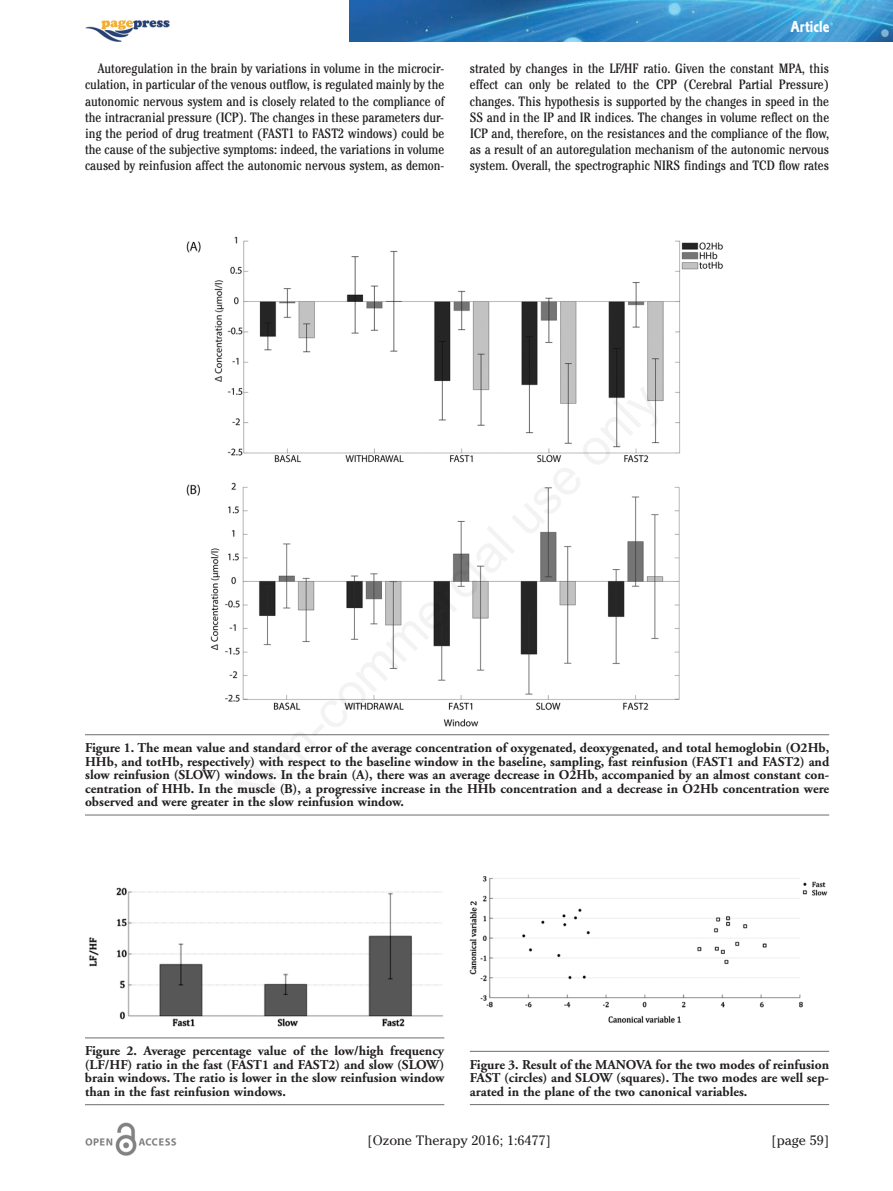
<style>
.page{position:relative;width:893px;height:1191px;background:#fff}
.page>*{position:absolute;margin:0;border:0;box-sizing:border-box;transform-origin:0 0}
.t1{font:16.5px "Corinthian Bold Condensed Plain";color:#fff}
.t2{font:700 13.5px/13.5px "Adobe Garamond";color:#231f20;text-align:justify}
.t3{font:condensed 13.5px/16.2px "Cheltenham";color:#231f20;text-align:justify}
.t4{font:13.5px "Cheltenham";color:#231f20}
</style>
<div class="page">
<img style="left:350px;top:0;width:543px;height:41px">
<img style="left:85px;top:1123px;width:92px;height:33px">
<img style="left:85px;top:20px;width:84px;height:22px">
<img style="left:186px;top:236px;width:537px;height:491px">
<hr style="left:85px;top:734px;width:744px;height:1px;background:#6c6d70">
<hr style="left:85px;top:814px;width:744px;height:1px;background:#6c6d70">
<img style="left:89px;top:887px;width:355px;height:140px">
<img style="left:469px;top:876px;width:358px;height:147px">
<hr style="left:85px;top:1037px;width:359px;height:1px;background:#6c6d70">
<hr style="left:85px;top:1104px;width:359px;height:1px;background:#6c6d70">
<hr style="left:470px;top:1051px;width:359px;height:1px;background:#6c6d70">
<hr style="left:470px;top:1104px;width:359px;height:1px;background:#6c6d70">
<p class="t1" style="left:790px;top:21px;width:40px">Article</p>
<p class="t3" style="left:85px;top:62px;width:361px;text-indent:13px">Autoregulation in the brain by variations in volume in the microcir&shy;culation, in particular of the venous outflow, is regulated mainly by the autonomic nervous system and is closely related to the compliance of the intracranial pressure (ICP). The changes in these parameters dur&shy;ing the period of drug treatment (FAST1 to FAST2 windows) could be the cause of the subjective symptoms: indeed, the variations in volume caused by reinfusion affect the autonomic nervous system, as demon-</p>
<p class="t3" style="left:470px;top:62px;width:361px">strated by changes in the LF/HF ratio. Given the constant MPA, this effect can only be related to the CPP (Cerebral Partial Pressure) changes. This hypothesis is supported by the changes in speed in the SS and in the IP and IR indices. The changes in volume reflect on the ICP and, therefore, on the resistances and the compliance of the flow, as a result of an autoregulation mechanism of the autonomic nervous system. Overall, the spectrographic NIRS findings and TCD flow rates</p>
<p class="t2" style="left:85px;top:742px;width:746px">Figure 1. The mean value and standard error of the average concentration of oxygenated, deoxygenated, and total hemoglobin (O2Hb, HHb, and totHb, respectively) with respect to the baseline window in the baseline, sampling, fast reinfusion (FAST1 and FAST2) and slow reinfusion (SLOW) windows. In the brain (A), there was an average decrease in O2Hb, accompanied by an almost constant con&shy;centration of HHb. In the muscle (B), a progressive increase in the HHb concentration and a decrease in O2Hb concentration were observed and were greater in the slow reinfusion window.</p>
<p class="t2" style="left:85px;top:1045px;width:361px">Figure 2. Average percentage value of the low/high frequency (LF/HF) ratio in the fast (FAST1 and FAST2) and slow (SLOW) brain windows. The ratio is lower in the slow reinfusion window than in the fast reinfusion windows.</p>
<p class="t2" style="left:470px;top:1058px;width:361px">Figure 3. Result of the MANOVA for the two modes of reinfusion FAST (circles) and SLOW (squares). The two modes are well sep&shy;arated in the plane of the two canonical variables.</p>
<p class="t4" style="left:367px;top:1132px;width:185px">[Ozone Therapy 2016; 1:6477]</p>
<p class="t4" style="left:771px;top:1132px;width:59px">[page 59]</p>
</div>
